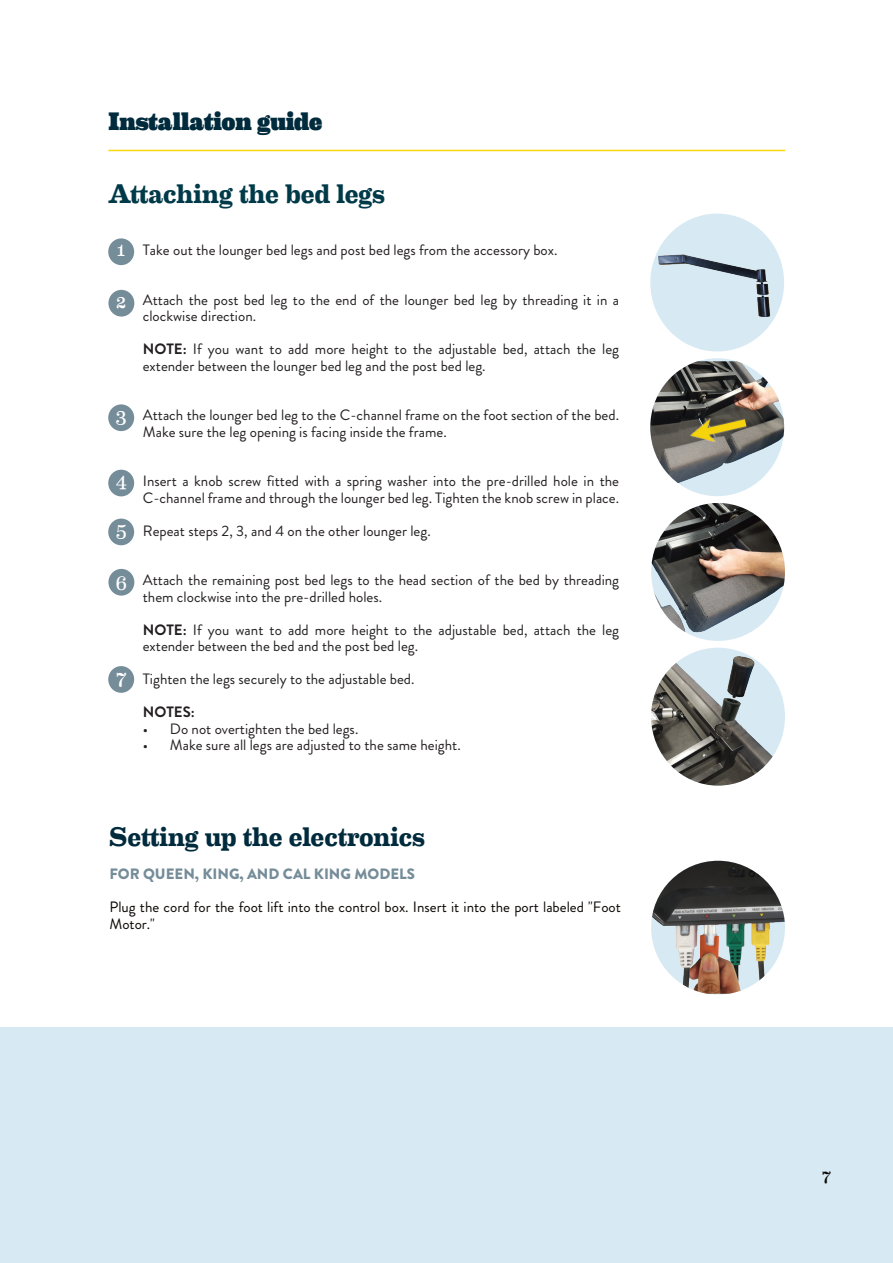
<style>
.page{position:relative;width:893px;height:1263px;background:#fff}
.page>*{position:absolute;margin:0;border:0;box-sizing:border-box;transform-origin:0 0}
.t1{font:700 27px "Eames Century Modern";letter-spacing:-.005em;color:#002b3d}
.t2{font:700 27px "Eames Century Modern";letter-spacing:-.005em;color:#003a48}
.t3{font:900 25.5px "Eames Century Modern";letter-spacing:-.01em;color:#002b3d}
.t4{font:19.5px "Eames Century Modern";color:#fff}
.t5{font:16.5px "Eames Century Modern";color:#0a0604}
.t6{font:15px/16.5px "Brandon Grotesque";color:#231f20}
.t7{font:15px/16.5px "Brandon Grotesque";color:#0a0604}
.t8{font:900 15px "Brandon Grotesque";color:#758c99}
.t9{font:700 15px "Brandon Grotesque";color:#231f20}
.s1{font-weight:700}
</style>
<div class="page">
<div style="left:0;top:1028px;width:893px;height:235px;background:#d7eaf4"></div>
<hr style="left:108px;top:150px;width:677px;height:1px;background:#fad70f">
<div style="left:650px;top:214px;width:134px;height:137px;background:#d7eaf4;border-radius:50%"></div>
<img style="left:651px;top:249px;width:126px;height:72px">
<div style="left:108px;top:238px;width:26px;height:27px;background:#758c99;border-radius:50%"></div>
<div style="left:108px;top:290px;width:26px;height:27px;background:#758c99;border-radius:50%"></div>
<div style="left:108px;top:404px;width:26px;height:27px;background:#758c99;border-radius:50%"></div>
<img style="left:650px;top:361px;width:134px;height:135px">
<div style="left:108px;top:470px;width:26px;height:26px;background:#758c99;border-radius:50%"></div>
<div style="left:108px;top:519px;width:26px;height:26px;background:#758c99;border-radius:50%"></div>
<div style="left:108px;top:569px;width:26px;height:27px;background:#758c99;border-radius:50%"></div>
<div style="left:108px;top:666px;width:26px;height:27px;background:#758c99;border-radius:50%"></div>
<img style="left:651px;top:503px;width:134px;height:138px">
<img style="left:651px;top:652px;width:134px;height:134px">
<img style="left:686px;top:408px;width:62px;height:39px">
<img style="left:651px;top:861px;width:134px;height:133px">
<h2 class="t3" style="left:108px;top:102px;width:215px">Installation guide</h2>
<h1 class="t2" style="left:108px;top:173px;width:279px">Attaching the bed legs</h1>
<p class="t6" style="left:143px;top:242px;width:416px">Take out the lounger bed legs and post bed legs from the accessory box.</p>
<p class="t6" style="left:143px;top:291px;width:478px">Attach the post bed leg to the end of the lounger bed leg by threading it in a clockwise direction.</p>
<p class="t6" style="left:143px;top:341px;width:478px"><span class="s1">NOTE:</span> If you want to add more height to the adjustable bed, attach the leg extender between the lounger bed leg and the post bed leg.</p>
<p class="t6" style="left:143px;top:407px;width:478px">Attach the lounger bed leg to the C-channel frame on the foot section of the bed.<br>Make sure the leg opening is facing inside the frame.</p>
<p class="t6" style="left:143px;top:473px;width:478px">Insert a knob screw fitted with a spring washer into the pre-drilled hole in the<br>C-channel frame and through the lounger bed leg. Tighten the knob screw in place.</p>
<p class="t6" style="left:143px;top:522px;width:289px">Repeat steps 2, 3, and 4 on the other lounger leg.</p>
<p class="t6" style="left:143px;top:572px;width:478px">Attach the remaining post bed legs to the head section of the bed by threading them clockwise into the pre-drilled holes.</p>
<p class="t6" style="left:143px;top:621px;width:478px"><span class="s1">NOTE:</span> If you want to add more height to the adjustable bed, attach the leg extender between the bed and the post bed leg.</p>
<p class="t6" style="left:143px;top:671px;width:273px">Tighten the legs securely to the adjustable bed.</p>
<p class="t9" style="left:143px;top:701px;width:54px">NOTES:</p>
<p class="t6" style="left:143px;top:720px;width:217px">• Do not overtighten the bed legs.</p>
<p class="t6" style="left:143px;top:737px;width:319px">• Make sure all legs are adjusted to the same height.</p>
<h3 class="t4" style="left:117px;top:235px;width:10px">1</h3>
<h3 class="t4" style="left:116px;top:286px;width:12px">2</h3>
<h3 class="t4" style="left:116px;top:401px;width:13px">3</h3>
<h3 class="t4" style="left:116px;top:466px;width:13px">4</h3>
<h3 class="t4" style="left:116px;top:515px;width:12px">5</h3>
<h3 class="t4" style="left:116px;top:568px;width:13px">6</h3>
<h3 class="t4" style="left:116px;top:662px;width:12px">7</h3>
<h1 class="t1" style="left:109px;top:816px;width:318px">Setting up the electronics</h1>
<p class="t8" style="left:109px;top:863px;width:307px">FOR QUEEN, KING, AND CAL KING MODELS</p>
<p class="t7" style="left:109px;top:899px;width:513px">Plug the cord for the foot lift into the control box. Insert it into the port labeled "Foot<br>Motor."</p>
<p class="t5" style="left:822px;top:1163px;width:10px">7</p>
</div>
